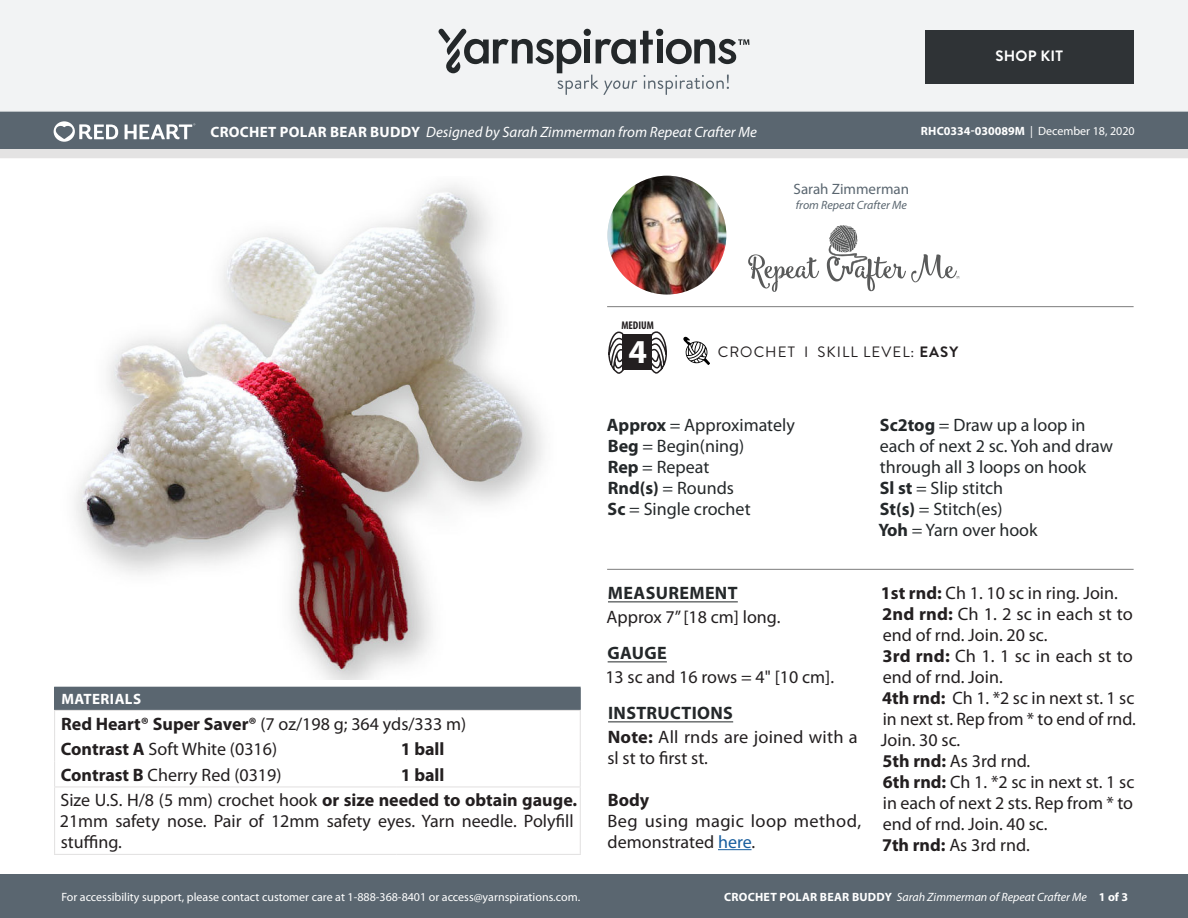
<style>
.page{position:relative;width:1188px;height:918px;background:#fff}
.page>*{position:absolute;margin:0;border:0;box-sizing:border-box;transform-origin:0 0}
.t1{font:700 33.6px "Myriad Pro";color:#fff}
.Body_-__Color_coded_4_sizes{font:18px/21px "Myriad Pro";color:#231f20}
.Abbreviations_-_With_auto_styling{font:18px/21px "Myriad Pro";color:#24282a}
.Materials_-_Needle___Supplies_Info{font:18px/21px "Myriad Pro";color:#231f20}
.Material_-__Colors_information{font:18px "Myriad Pro";color:#231f20}
.Materials_-_Brand___Product_Info{font:18px "Myriad Pro";color:#231f20}
.Body_-__With_auto_styling{font:18px "Myriad Pro";color:#231f20}
.Body_-__Color_coded_4_sizes-2{font:18px/21px "Myriad Pro";letter-spacing:.025em;color:#231f20}
.Body_-_HEADERS_-_Underline{font:700 18px "Myriad Pro";letter-spacing:.02em;color:#24282a}
.Material_-__Colors_information-2{font:700 18px "Myriad Pro";color:#231f20}
.Body_-__Color_coded_4_sizes-3{font:700 18px "Myriad Pro";color:#231f20}
.t2{font:italic 15px "Myriad Pro";color:#fff}
.t3{font:15px "Brandon Grotesque";letter-spacing:.07em;color:#231f20}
.t4{font:15px "Myriad Pro";color:#5a6670}
.Materials_-__Header_in_dark_gray_box{font:700 15px "Myriad Pro";letter-spacing:.03em;color:#fff}
.t5{font:700 15px "Brandon Grotesque";letter-spacing:.02em;color:#fff}
.t6{font:12px "Myriad Pro";color:#fff}
.t7{font:italic 12px "Myriad Pro";color:#fff}
.t8{font:italic 12px "Myriad Pro";color:#5a6670}
.t9{font:700 condensed 11.25px "Myriad Pro";color:#231f20}
.s1{font-weight:700;font-style:normal}
.s2{font-weight:700}
.s3{color:#175d9e}
</style>
<div class="page">
<div style="left:0;top:875px;width:1188px;height:43px;background:#5a6670"></div>
<div style="left:0;top:149px;width:1188px;height:9px;background:#e4e3e3"></div>
<div style="left:0;top:111px;width:1188px;height:38px;background:#5a6670"></div>
<div style="left:0;top:0;width:1188px;height:112px;background:#f2f3f4"></div>
<svg style="left:438px;top:29px;width:311px;height:66px"></svg>
<div style="left:925px;top:30px;width:209px;height:54px;background:#2f3336"></div>
<hr style="left:607px;top:306px;width:527px;height:1px;background:#7d7d7d">
<svg style="left:748px;top:254px;width:71px;height:38px"></svg>
<svg style="left:827px;top:225px;width:132px;height:66px"></svg>
<img style="left:608px;top:176px;width:118px;height:119px;border-radius:59px">
<svg style="left:54px;top:121px;width:64px;height:21px"></svg>
<svg style="left:125px;top:123px;width:70px;height:16px"></svg>
<svg style="left:683px;top:336px;width:27px;height:29px"></svg>
<svg style="left:608px;top:331px;width:16px;height:43px"></svg>
<svg style="left:651px;top:331px;width:16px;height:43px"></svg>
<div style="left:622px;top:334px;width:30px;height:36px;background:#231f20"></div>
<hr style="left:607px;top:569px;width:527px;height:1px;background:#7d7d7d">
<div style="left:55px;top:687px;width:525px;height:23px;background:#5a6670"></div>
<hr style="left:54px;top:687px;width:342px;height:1px;background:#5a6670">
<hr style="left:396px;top:687px;width:185px;height:1px;background:#5a6670">
<hr style="left:54px;top:710px;width:342px;height:1px;background:#e4e3e3">
<hr style="left:396px;top:710px;width:185px;height:1px;background:#e4e3e3">
<svg style="left:54px;top:688px;width:1px;height:98px"></svg>
<svg style="left:580px;top:688px;width:1px;height:98px"></svg>
<hr style="left:54px;top:788px;width:1px;height:66px;background:#e4e3e3">
<hr style="left:54px;top:786px;width:342px;height:2px;background:#e4e3e3">
<hr style="left:396px;top:786px;width:185px;height:2px;background:#e4e3e3">
<hr style="left:580px;top:788px;width:1px;height:66px;background:#e4e3e3">
<hr style="left:54px;top:854px;width:342px;height:1px;background:#e4e3e3">
<hr style="left:396px;top:854px;width:185px;height:1px;background:#e4e3e3">
<hr style="left:608px;top:601px;width:130px;height:1px;background:#24282a">
<hr style="left:608px;top:661px;width:59px;height:1px;background:#24282a">
<hr style="left:608px;top:721px;width:125px;height:1px;background:#24282a">
<hr style="left:718px;top:849px;width:34px;height:1px;background:#175d9e">
<img style="left:75px;top:185px;width:469px;height:494px">
<p class="t5" style="left:995px;top:46px;width:69px">SHOP KIT</p>
<p class="t2" style="left:211px;top:123px;width:548px"><span class="s1">CROCHET POLAR BEAR BUDDY</span> Designed by Sarah Zimmerman from Repeat Crafter Me</p>
<p class="t6" style="left:921px;top:124px;width:215px"><span class="s2">RHC0334-030089M</span> | December 18, 2020</p>
<p class="t9" style="left:621px;top:319px;width:34px">MEDIUM</p>
<h1 class="t1" style="left:629px;top:330px;width:20px">4</h1>
<p class="t4" style="left:794px;top:181px;width:117px">Sarah Zimmerman</p>
<p class="t8" style="left:796px;top:198px;width:112px">from Repeat Crafter Me</p>
<p class="t3" style="left:718px;top:341px;width:242px">CROCHET I SKILL LEVEL: <span class="s2">EASY</span></p>
<p class="Materials_-__Header_in_dark_gray_box" style="left:61px;top:690px;width:81px">MATERIALS</p>
<p class="Materials_-_Brand___Product_Info" style="left:61px;top:714px;width:407px"><span class="s2">Red Heart® Super Saver®</span> (7 oz/198 g; 364 yds/333 m)</p>
<p class="Material_-__Colors_information" style="left:61px;top:740px;width:218px"><span class="s2">Contrast A</span> Soft White (0316)</p>
<p class="Material_-__Colors_information-2" style="left:401px;top:738px;width:45px">1 ball</p>
<p class="Material_-__Colors_information" style="left:61px;top:765px;width:222px"><span class="s2">Contrast B</span> Cherry Red (0319)</p>
<p class="Material_-__Colors_information-2" style="left:401px;top:763px;width:45px">1 ball</p>
<p class="Materials_-_Needle___Supplies_Info" style="left:60px;top:790px;width:519px">Size U.S. H/8 (5 mm) crochet hook <span class="s2">or size needed to obtain gauge.<br></span>21mm safety nose. Pair of 12mm safety eyes. Yarn needle. Polyfill stuffing.</p>
<p class="Abbreviations_-_With_auto_styling" style="left:607px;top:415px;width:189px"><span class="s2">Approx</span> = Approximately</p>
<p class="Abbreviations_-_With_auto_styling" style="left:608px;top:436px;width:138px"><span class="s2">Beg</span> = Begin(ning)</p>
<p class="Abbreviations_-_With_auto_styling" style="left:608px;top:457px;width:103px"><span class="s2">Rep</span> = Repeat</p>
<p class="Abbreviations_-_With_auto_styling" style="left:608px;top:478px;width:128px"><span class="s2">Rnd(s)</span> = Rounds</p>
<p class="Abbreviations_-_With_auto_styling" style="left:608px;top:499px;width:145px"><span class="s2">Sc</span> = Single crochet</p>
<p class="Abbreviations_-_With_auto_styling" style="left:880px;top:415px;width:235px"><span class="s2">Sc2tog</span> = Draw up a loop in each of next 2 sc. Yoh and draw through all 3 loops on hook</p>
<p class="Abbreviations_-_With_auto_styling" style="left:880px;top:478px;width:125px"><span class="s2">Sl st</span> = Slip stitch</p>
<p class="Abbreviations_-_With_auto_styling" style="left:880px;top:499px;width:124px"><span class="s2">St(s)</span> = Stitch(es)</p>
<p class="Abbreviations_-_With_auto_styling" style="left:878px;top:520px;width:161px"><span class="s2">Yoh</span> = Yarn over hook</p>
<p class="Body_-_HEADERS_-_Underline" style="left:608px;top:581px;width:131px">MEASUREMENT</p>
<p class="Body_-__With_auto_styling" style="left:607px;top:607px;width:175px">Approx 7” [18 cm] long.</p>
<p class="Body_-_HEADERS_-_Underline" style="left:608px;top:641px;width:61px">GAUGE</p>
<p class="Body_-__With_auto_styling" style="left:605px;top:667px;width:230px">13 sc and 16 rows = 4" [10 cm].</p>
<p class="Body_-_HEADERS_-_Underline" style="left:608px;top:701px;width:126px">INSTRUCTIONS</p>
<p class="Body_-__Color_coded_4_sizes" style="left:607px;top:727px;width:252px"><span class="s2">Note:</span> All rnds are joined with a sl st to first st.</p>
<p class="Body_-__Color_coded_4_sizes-3" style="left:608px;top:788px;width:43px">Body</p>
<p class="Body_-__Color_coded_4_sizes-2" style="left:608px;top:811px;width:255px">Beg using magic loop method, demonstrated <span class="s3">here</span>.</p>
<p class="Body_-__Color_coded_4_sizes" style="left:881px;top:583px;width:238px"><span class="s2">1st rnd:</span> Ch 1. 10 sc in ring. Join.</p>
<p class="Body_-__Color_coded_4_sizes" style="left:882px;top:604px;width:252px"><span class="s2">2nd rnd:</span> Ch 1. 2 sc in each st to end of rnd. Join. 20 sc.</p>
<p class="Body_-__Color_coded_4_sizes" style="left:882px;top:646px;width:252px"><span class="s2">3rd rnd:</span> Ch 1. 1 sc in each st to end of rnd. Join.</p>
<p class="Body_-__Color_coded_4_sizes" style="left:881px;top:688px;width:256px;text-align:justify"><span class="s2">4th rnd:</span> Ch 1. *2 sc in next st. 1 sc in next st. Rep from * to end of rnd.<br>Join. 30 sc.</p>
<p class="Body_-__Color_coded_4_sizes" style="left:883px;top:751px;width:149px"><span class="s2">5th rnd:</span> As 3rd rnd.</p>
<p class="Body_-__Color_coded_4_sizes" style="left:883px;top:772px;width:253px;text-align:justify"><span class="s2">6th rnd:</span> Ch 1. *2 sc in next st. 1 sc in each of next 2 sts. Rep from * to end of rnd. Join. 40 sc.</p>
<p class="Body_-__Color_coded_4_sizes" style="left:882px;top:835px;width:149px"><span class="s2">7th rnd:</span> As 3rd rnd.</p>
<p class="t6" style="left:61px;top:890px;width:520px">For accessibility support, please contact customer care at 1-888-368-8401 or access@yarnspirations.com.</p>
<p class="t7" style="left:724px;top:889px;width:405px"><span class="s1">CROCHET POLAR BEAR BUDDY</span> Sarah Zimmerman of Repeat Crafter Me <span class="s1">1 of 3</span></p>
</div>
